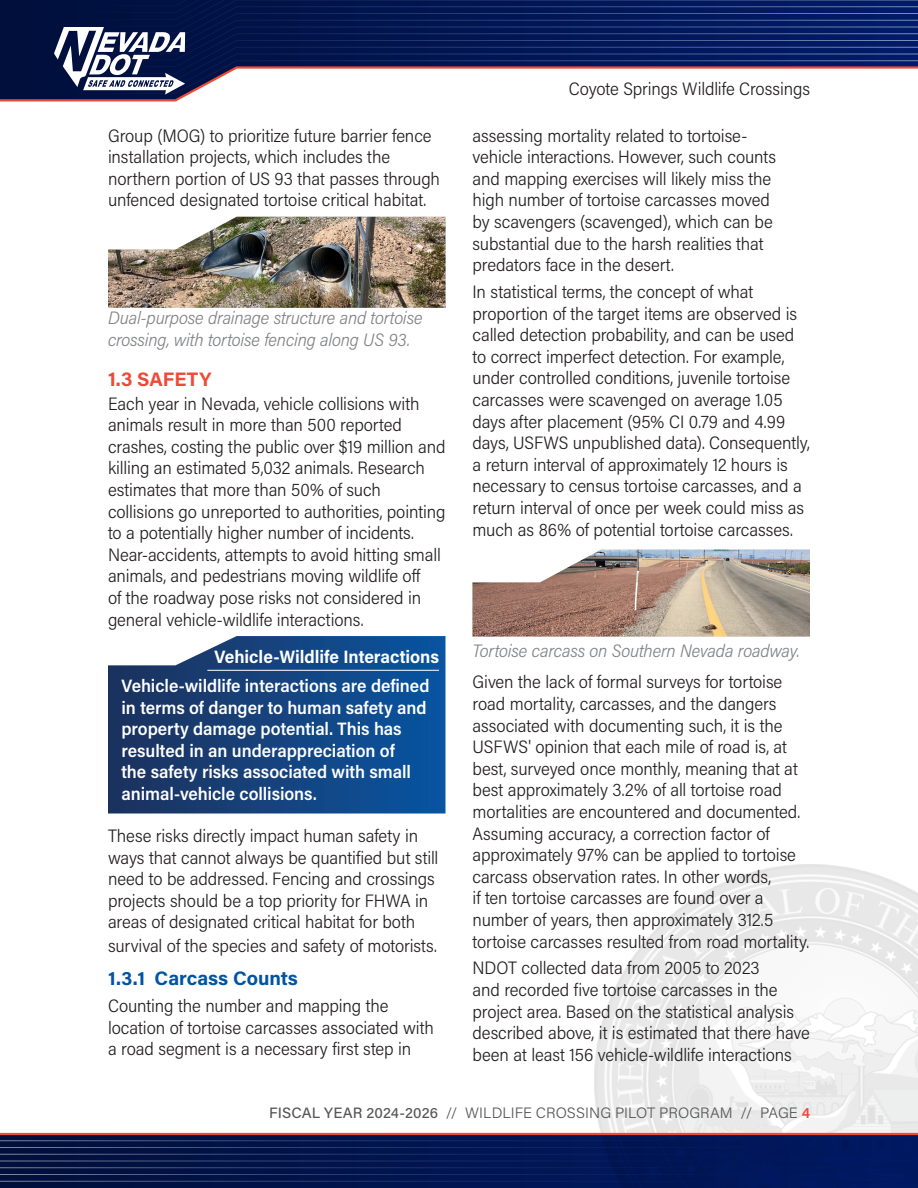
<style>
.page{position:relative;width:918px;height:1188px;background:#fff}
.page>*{position:absolute;margin:0;border:0;box-sizing:border-box;transform-origin:0 0}
.Sub_Heading{font:700 19.5px "Acumin Pro";letter-spacing:-.005em;color:#0054a4}
.Heading{font:700 19.5px "Acumin Pro";letter-spacing:.005em;color:#ed4b38}
.Sub_Heading-2{font:300 18px/21.6px "Acumin Pro Semi Cond";letter-spacing:-.005em;color:#231f20}
.Body{font:300 18px/21.6px "Acumin Pro Semi Cond";letter-spacing:-.005em;color:#231f20}
.Body-2{font:600 18px/21.6px "Acumin Pro Semi Cond";letter-spacing:-.005em;color:#fff}
.Sub_Heading-3{font:italic 300 18px/21.6px "Acumin Pro Semi Cond";letter-spacing:-.01em;color:#808285}
.Callout_Heading{font:700 18px "Acumin Pro Semi Cond";letter-spacing:-.005em;color:#fff}
.t1{font:300 15px "Acumin Pro";letter-spacing:.005em;color:#57585a}
.s1{font-weight:500}
.s2{font-weight:600;color:#ed4b38}
</style>
<div class="page">
<svg style="left:0;top:1135px;width:594px;height:53px;background:#02144a"></svg>
<img style="left:594px;top:864px;width:324px;height:324px">
<hr style="left:0;top:1133px;width:918px;height:2px;background:#ed4b38">
<hr style="left:0;top:1140px;width:918px;height:1px;background:#fff">
<hr style="left:0;top:1147px;width:918px;height:1px;background:#fff">
<hr style="left:0;top:1154px;width:918px;height:1px;background:#fff">
<hr style="left:0;top:1161px;width:918px;height:1px;background:#fff">
<hr style="left:0;top:1167px;width:918px;height:1px;background:#fff">
<hr style="left:0;top:1174px;width:918px;height:1px;background:#fff">
<hr style="left:0;top:1181px;width:918px;height:1px;background:#fff">
<svg style="left:0;top:0;width:918px;height:102px"></svg>
<img style="left:472px;top:550px;width:338px;height:87px">
<img style="left:108px;top:217px;width:338px;height:91px">
<img style="left:108px;top:636px;width:338px;height:178px">
<hr style="left:207px;top:670px;width:232px;height:1px;background:#fff">
<p class="Body" style="left:108px;top:124px;width:334px">Group (MOG) to prioritize future barrier fence installation projects, which includes the northern portion of US 93 that passes through unfenced designated tortoise critical habitat.</p>
<p class="Sub_Heading-3" style="left:108px;top:307px;width:316px">Dual-purpose drainage structure and tortoise crossing, with tortoise fencing along US 93.</p>
<p class="Heading" style="left:108px;top:366px;width:105px">1.3 SAFETY</p>
<p class="Body" style="left:108px;top:392px;width:339px">Each year in Nevada, vehicle collisions with animals result in more than 500 reported crashes, costing the public over $19 million and killing an estimated 5,032 animals. Research estimates that more than 50% of such collisions go unreported to authorities, pointing to a potentially higher number of incidents.<br>Near-accidents, attempts to avoid hitting small animals, and pedestrians moving wildlife off<br>of the roadway pose risks not considered in general vehicle-wildlife interactions.</p>
<p class="Callout_Heading" style="left:215px;top:644px;width:226px">Vehicle-Wildlife Interactions</p>
<p class="Body-2" style="left:122px;top:674px;width:310px">Vehicle-wildlife interactions are defined in terms of danger to human safety and property damage potential. This has resulted in an underappreciation of<br>the safety risks associated with small animal-vehicle collisions.</p>
<p class="Body" style="left:108px;top:824px;width:332px">These risks directly impact human safety in ways that cannot always be quantified but still need to be addressed. Fencing and crossings projects should be a top priority for FHWA in areas of designated critical habitat for both</p>
<p class="Body" style="left:108px;top:934px;width:330px">survival of the species and safety of motorists.</p>
<p class="Sub_Heading" style="left:108px;top:965px;width:192px">1.3.1 Carcass Counts</p>
<p class="Sub_Heading-2" style="left:108px;top:994px;width:328px">Counting the number and mapping the location of tortoise carcasses associated with a road segment is a necessary first step in</p>
<p class="Sub_Heading-2" style="left:569px;top:77px;width:243px">Coyote Springs Wildlife Crossings</p>
<p class="Sub_Heading-2" style="left:472px;top:124px;width:305px">assessing mortality related to tortoise&shy;vehicle interactions. However, such counts and mapping exercises will likely miss the high number of tortoise carcasses moved by scavengers (scavenged), which can be substantial due to the harsh realities that predators face in the desert.</p>
<p class="Sub_Heading-2" style="left:472px;top:280px;width:339px">In statistical terms, the concept of what proportion of the target items are observed is called detection probability, and can be used to correct imperfect detection. For example, under controlled conditions, juvenile tortoise carcasses were scavenged on average 1.05 days after placement (95% CI 0.79 and 4.99 days, USFWS unpublished data). Consequently, a return interval of approximately 12 hours is necessary to census tortoise carcasses, and a return interval of once per week could miss as much as 86% of potential tortoise carcasses.</p>
<p class="Sub_Heading-3" style="left:472px;top:639px;width:329px">Tortoise carcass on Southern Nevada roadway.</p>
<p class="Sub_Heading-2" style="left:472px;top:671px;width:338px">Given the lack of formal surveys for tortoise road mortality, carcasses, and the dangers associated with documenting such, it is the USFWS' opinion that each mile of road is, at best, surveyed once monthly, meaning that at best approximately 3.2% of all tortoise road mortalities are encountered and documented.<br>Assuming accuracy, a correction factor of approximately 97% can be applied to tortoise carcass observation rates. In other words,<br>if ten tortoise carcasses are found over a number of years, then approximately 312.5 tortoise carcasses resulted from road mortality.</p>
<p class="Sub_Heading-2" style="left:472px;top:957px;width:339px">NDOT collected data from 2005 to 2023<br>and recorded five tortoise carcasses in the project area. Based on the statistical analysis described above, it is estimated that there have been at least 156 vehicle-wildlife interactions</p>
<p class="t1" style="left:269px;top:1102px;width:542px"><span class="s1">FISCAL YEAR 2024-2026</span> // WILDLIFE CROSSING PILOT PROGRAM // PAGE <span class="s2">4</span></p>
</div>
